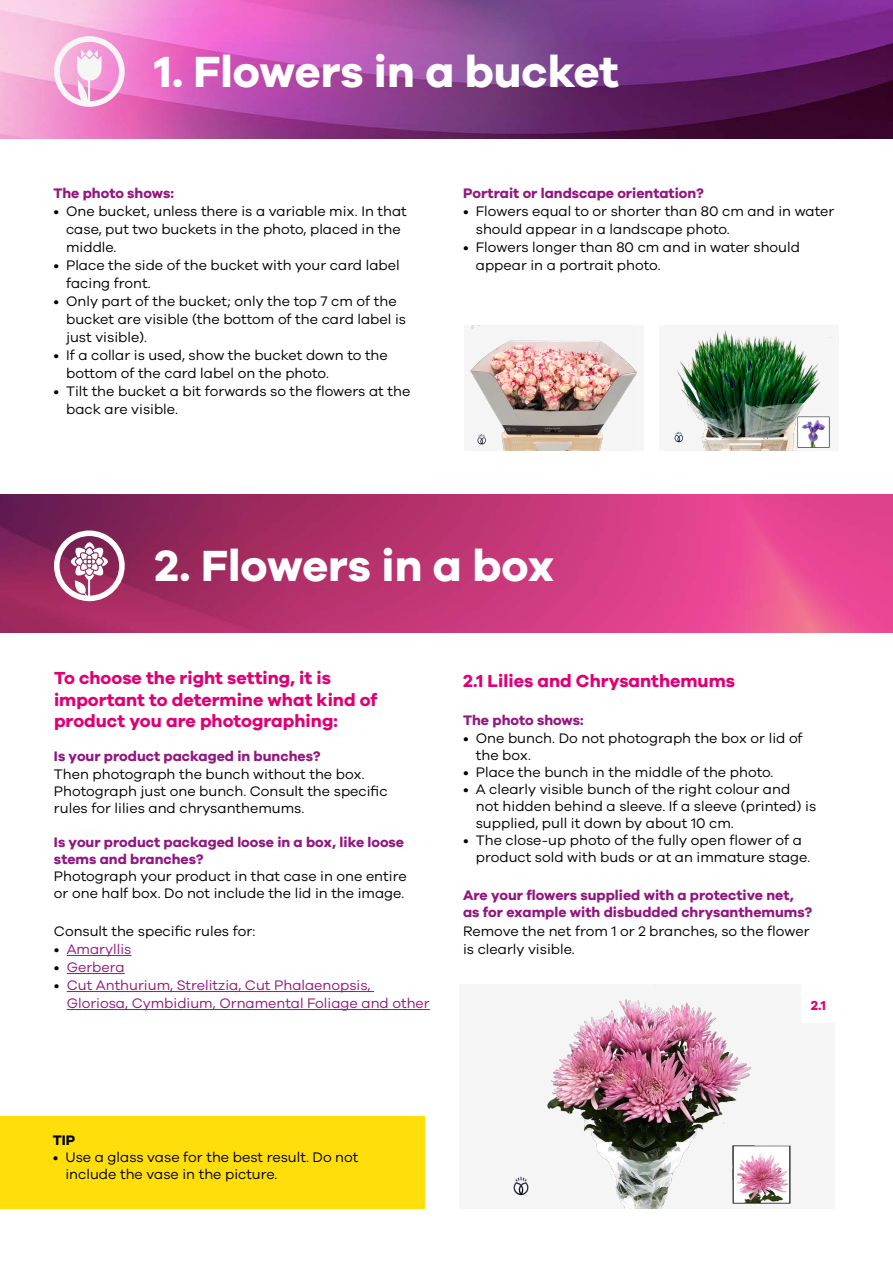
<style>
.page{position:relative;width:893px;height:1263px;background:#fff}
.page>*{position:absolute;margin:0;border:0;box-sizing:border-box;transform-origin:0 0}
.t1{font:700 45px "Galano Grotesque";color:#fff}
.t2{font:700 18px/21.6px "Galano Grotesque";color:#df0075}
.t3{font:14.25px/18px "Galano Grotesque";color:#000}
.t4{font:700 14.25px/17.1px "Galano Grotesque";color:#941680}
.t5{font:14.25px/18px "Galano Grotesque";color:#941680}
.t6{font:700 14.25px "Galano Grotesque";color:#000}
.t7{font:700 13.5px "Galano Grotesque";color:#df0075}
.s1{color:#000}
</style>
<div class="page">
<div style="left:659px;top:325px;width:180px;height:126px;background:#f6f6f6"></div>
<img style="left:665px;top:330px;width:168px;height:121px">
<div style="left:464px;top:325px;width:179px;height:126px;background:#f6f6f6"></div>
<img style="left:470px;top:325px;width:167px;height:126px">
<div style="left:459px;top:985px;width:376px;height:224px;background:#f6f6f6"></div>
<img style="left:513px;top:999px;width:278px;height:210px">
<img style="left:0;top:0;width:893px;height:138px">
<img style="left:0;top:494px;width:893px;height:139px">
<svg style="left:51px;top:36px;width:77px;height:71px"></svg>
<svg style="left:54px;top:530px;width:71px;height:71px"></svg>
<hr style="left:67px;top:955px;width:64px;height:1px;background:#941680">
<hr style="left:67px;top:973px;width:58px;height:1px;background:#941680">
<hr style="left:67px;top:991px;width:307px;height:1px;background:#941680">
<hr style="left:67px;top:1009px;width:363px;height:1px;background:#941680">
<div style="left:0;top:1116px;width:424px;height:93px;background:#ffde0c"></div>
<div style="left:801px;top:984px;width:35px;height:38px;background:#fff"></div>
<h1 class="t1" style="left:155px;top:44px;width:466px">1. Flowers in a bucket</h1>
<p class="t4" style="left:53px;top:184px;width:122px">The photo shows:</p>
<p class="t3" style="left:66px;top:202px;width:342px;text-indent:-13px">• One bucket, unless there is a variable mix. In that case, put two buckets in the photo, placed in the middle.</p>
<p class="t3" style="left:66px;top:256px;width:335px;text-indent:-13px">• Place the side of the bucket with your card label facing front.</p>
<p class="t3" style="left:66px;top:292px;width:341px;text-indent:-13px">• Only part of the bucket; only the top 7 cm of the bucket are visible (the bottom of the card label is just visible).</p>
<p class="t3" style="left:66px;top:346px;width:323px;text-indent:-13px">• If a collar is used, show the bucket down to the bottom of the card label on the photo.</p>
<p class="t3" style="left:66px;top:382px;width:346px;text-indent:-13px">• Tilt the bucket a bit forwards so the flowers at the back are visible.</p>
<p class="t4" style="left:463px;top:184px;width:242px">Portrait or landscape orientation?</p>
<p class="t3" style="left:476px;top:202px;width:360px;text-indent:-13px">• Flowers equal to or shorter than 80 cm and in water should appear in a landscape photo.</p>
<p class="t3" style="left:476px;top:238px;width:326px;text-indent:-13px">• Flowers longer than 80 cm and in water should appear in a portrait photo.</p>
<h1 class="t1" style="left:155px;top:538px;width:402px">2. Flowers in a box</h1>
<p class="t2" style="left:54px;top:667px;width:325px">To choose the right setting, it is important to determine what kind of product you are photographing:</p>
<p class="t4" style="left:54px;top:748px;width:268px">Is your product packaged in bunches?</p>
<p class="t3" style="left:54px;top:765px;width:335px;line-height:17.1px">Then photograph the bunch without the box.<br>Photograph just one bunch. Consult the specific rules for lilies and chrysanthemums.</p>
<p class="t4" style="left:54px;top:833px;width:352px">Is your product packaged loose in a box, like loose stems and branches?</p>
<p class="t3" style="left:54px;top:867px;width:354px;line-height:17.1px">Photograph your product in that case in one entire or one half box. Do not include the lid in the image.</p>
<p class="t3" style="left:54px;top:922px;width:203px">Consult the specific rules for:</p>
<p class="t5" style="left:54px;top:940px;width:79px"><span class="s1">•</span> Amaryllis</p>
<p class="t5" style="left:54px;top:958px;width:72px"><span class="s1">•</span> Gerbera</p>
<p class="t5" style="left:67px;top:976px;width:365px;text-indent:-13px"><span class="s1">•</span> Cut Anthurium, Strelitzia, Cut Phalaenopsis,<br>Gloriosa, Cymbidium, Ornamental Foliage and other</p>
<p class="t2" style="left:463px;top:669px;width:274px">2.1 Lilies and Chrysanthemums</p>
<p class="t4" style="left:463px;top:712px;width:122px">The photo shows:</p>
<p class="t3" style="left:476px;top:729px;width:328px;line-height:17.1px;text-indent:-13px">• One bunch. Do not photograph the box or lid of the box.</p>
<p class="t3" style="left:463px;top:762px;width:312px">• Place the bunch in the middle of the photo.</p>
<p class="t3" style="left:476px;top:780px;width:342px;line-height:17.1px;text-indent:-13px">• A clearly visible bunch of the right colour and not hidden behind a sleeve. If a sleeve (printed) is supplied, pull it down by about 10 cm.</p>
<p class="t3" style="left:476px;top:831px;width:336px;line-height:17.1px;text-indent:-13px">• The close-up photo of the fully open flower of a product sold with buds or at an immature stage.</p>
<p class="t4" style="left:463px;top:886px;width:351px">Are your flowers supplied with a protective net, as for example with disbudded chrysanthemums?</p>
<p class="t3" style="left:463px;top:922px;width:348px">Remove the net from 1 or 2 branches, so the flower is clearly visible.</p>
<p class="t7" style="left:811px;top:997px;width:17px">2.1</p>
<p class="t6" style="left:53px;top:1131px;width:24px">TIP</p>
<p class="t3" style="left:65px;top:1148px;width:294px;line-height:17.1px;text-indent:-13px">• Use a glass vase for the best result. Do not include the vase in the picture.</p>
</div>
